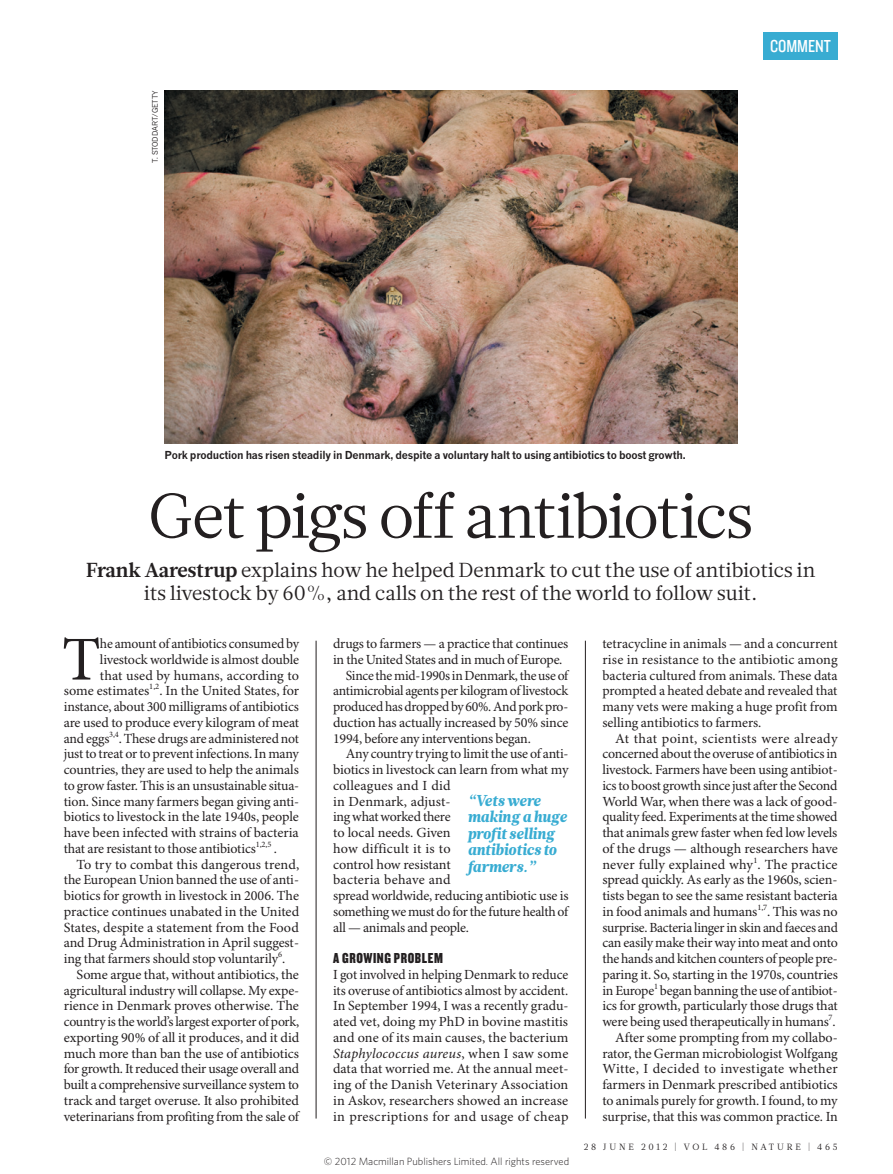
<style>
.page{position:relative;width:893px;height:1174px;background:#fff}
.page>*{position:absolute;margin:0;border:0;box-sizing:border-box;transform-origin:0 0}
.HEAD_42{font:63px "Glosa Math";letter-spacing:-.025em;color:#231f20}
.BODY_DROP_CAP{font:62.4px "Minion Pro";color:#231f20}
.INTRO{font:20.25px/23.7px "Glosa Math";color:#231f20;text-align:center}
.t1{font:18px "Knockout 29 Junior Ltweight";color:#fff}
.PULL_QUOTE{font:italic 900 15.75px/16.5px "Glosa Math";letter-spacing:-.005em;color:#38acd2;scale:.95 1}
.CROSSHEAD{font:15px "Knockout 69 Full Liteweight";letter-spacing:.04em;color:#231f20}
.BODY_INDENT{font:13.95px/15.8px "Minion Pro";letter-spacing:-.015em;color:#231f20;text-align:justify}
.BODY_1ST_PARA{font:13.95px/15.8px "Minion Pro";letter-spacing:.005em;color:#231f20;text-align:justify}
.BODY_DROP_CAP-2{font:13.95px "Minion Pro";letter-spacing:-.01em;color:#231f20}
.PIC_CAPTION{font:700 10.8px "News Gothic MTOT";letter-spacing:-.02em;color:#231f20}
.t2{font:300 10.5px "Whitney";color:#231f20}
.t3{font:9px "Glosa Math";letter-spacing:.3em;color:#231f20}
.PIC_CREDIT{font:7.5px "News Gothic MTOT";color:#231f20}
.s1{font-weight:700}
.s2{font-style:italic}
</style>
<div class="page">
<img style="left:164px;top:90px;width:573px;height:353px">
<div style="left:763px;top:32px;width:75px;height:27px;background:#38acd2"></div>
<hr style="left:585px;top:640px;width:1px;height:478px;background:#231f20">
<hr style="left:316px;top:640px;width:1px;height:478px;background:#231f20">
<p class="PIC_CREDIT" style="left:151px;top:163px;width:74px;rotate:-90deg">T. STODDART/GETTY</p>
<p class="t1" style="left:770px;top:34px;width:62px">COMMENT</p>
<p class="PIC_CAPTION" style="left:164px;top:448px;width:523px">Pork production has risen steadily in Denmark, despite a voluntary halt to using antibiotics to boost growth.</p>
<p class="HEAD_42" style="left:148px;top:474px;width:607px">Get pigs off antibiotics</p>
<p class="INTRO" style="left:86px;top:558px;width:730px"><span class="s1">Frank Aarestrup</span> explains how he helped Denmark to cut the use of antibiotics in its livestock by 60%, and calls on the rest of the world to follow suit.</p>
<p class="BODY_DROP_CAP" style="left:62px;top:622px;width:40px">T</p>
<p class="BODY_DROP_CAP-2" style="left:100px;top:635px;width:201px">he amount of antibiotics consumed by</p>
<p class="BODY_DROP_CAP-2" style="left:100px;top:651px;width:201px">livestock worldwide is almost double</p>
<p class="BODY_DROP_CAP-2" style="left:100px;top:666px;width:201px">that used by humans, according to</p>
<p class="BODY_DROP_CAP-2" style="left:64px;top:682px;width:237px">some estimates<sup>1,2</sup>. In the United States, for</p>
<p class="BODY_DROP_CAP-2" style="left:64px;top:698px;width:237px">instance, about 300 milligrams of antibiotics</p>
<p class="BODY_DROP_CAP-2" style="left:64px;top:714px;width:237px">are used to produce every kilogram of meat</p>
<p class="BODY_DROP_CAP-2" style="left:64px;top:729px;width:237px">and eggs<sup>3,4</sup>. These drugs are administered not</p>
<p class="BODY_DROP_CAP-2" style="left:64px;top:745px;width:237px">just to treat or to prevent infections. In many</p>
<p class="BODY_DROP_CAP-2" style="left:64px;top:761px;width:237px">countries, they are used to help the animals</p>
<p class="BODY_DROP_CAP-2" style="left:64px;top:777px;width:237px">to grow faster. This is an unsustainable situa-</p>
<p class="BODY_DROP_CAP-2" style="left:64px;top:792px;width:237px">tion. Since many farmers began giving anti-</p>
<p class="BODY_DROP_CAP-2" style="left:64px;top:808px;width:237px">biotics to livestock in the late 1940s, people</p>
<p class="BODY_DROP_CAP-2" style="left:64px;top:824px;width:237px">have been infected with strains of bacteria</p>
<p class="BODY_DROP_CAP-2" style="left:64px;top:840px;width:215px">that are resistant to those antibiotics<sup>1,2,5</sup> .</p>
<p class="BODY_INDENT" style="left:64px;top:857px;width:237px;text-indent:13px">To try to combat this dangerous trend, the European Union banned the use of anti&shy;biotics for growth in livestock in 2006. The practice continues unabated in the United States, despite a statement from the Food and Drug Administration in April suggest&shy;ing that farmers should stop voluntarily<sup>6</sup>.</p>
<p class="BODY_INDENT" style="left:64px;top:967px;width:237px;text-indent:13px">Some argue that, without antibiotics, the agricultural industry will collapse. My expe&shy;rience in Denmark proves otherwise. The country is the world’s largest exporter of pork, exporting 90% of all it produces, and it did much more than ban the use of antibiotics for growth. It reduced their usage overall and built a comprehensive surveillance system to track and target overuse. It also prohibited veterinarians from profiting from the sale of</p>
<p class="BODY_INDENT" style="left:333px;top:636px;width:237px">drugs to farmers — a practice that continues in the United States and in much of Europe.</p>
<p class="BODY_INDENT" style="left:333px;top:668px;width:237px;text-indent:13px">Since the mid-1990s in Denmark, the use of antimicrobial agents per kilogram of livestock produced has dropped by 60%. And pork pro&shy;duction has actually increased by 50% since 1994, before any interventions began.</p>
<p class="BODY_INDENT" style="left:333px;top:746px;width:237px;text-align:left;text-indent:13px">Any country trying to limit the use of anti&shy;biotics in livestock can learn from what my colleagues and I did<br>in Denmark, adjust-<br>ing what worked there<br>to local needs. Given<br>how difficult it is to<br>control how resistant<br>bacteria behave and<br>spread worldwide, reducing antibiotic use is something we must do for the future health of all — animals and people.</p>
<p class="CROSSHEAD" style="left:333px;top:948px;width:111px">A GROWING PROBLEM</p>
<p class="BODY_1ST_PARA" style="left:333px;top:967px;width:237px">I got involved in helping Denmark to reduce its overuse of antibiotics almost by accident.<br>In September 1994, I was a recently gradu&shy;ated vet, doing my PhD in bovine mastitis and one of its main causes, the bacterium <span class="s2">Staphylococcus aureus</span>, when I saw some data that worried me. At the annual meet&shy;ing of the Danish Veterinary Association in Askov, researchers showed an increase in prescriptions for and usage of cheap</p>
<p class="PULL_QUOTE" style="left:468px;top:792px;width:106px">“Vets were making a huge profit selling antibiotics to farmers.”</p>
<p class="t2" style="left:324px;top:1154px;width:247px">© 2012 Macmillan Publishers Limited. All rights reserved</p>
<p class="BODY_1ST_PARA" style="left:602px;top:636px;width:237px">tetracycline in animals — and a concurrent rise in resistance to the antibiotic among bacteria cultured from animals. These data prompted a heated debate and revealed that many vets were making a huge profit from selling antibiotics to farmers.</p>
<p class="BODY_INDENT" style="left:602px;top:731px;width:237px;text-indent:13px">At that point, scientists were already concerned about the overuse of antibiotics in livestock. Farmers have been using antibiot&shy;ics to boost growth since just after the Second World War, when there was a lack of good&shy;quality feed. Experiments at the time showed that animals grew faster when fed low levels of the drugs — although researchers have never fully explained why<sup>1</sup>. The practice spread quickly. As early as the 1960s, scien&shy;tists began to see the same resistant bacteria in food animals and humans<sup>1,7</sup>. This was no surprise. Bacteria linger in skin and faeces and can easily make their way into meat and onto the hands and kitchen counters of people pre&shy;paring it. So, starting in the 1970s, countries in Europe<sup>1</sup> began banning the use of antibiot&shy;ics for growth, particularly those drugs that were being used therapeutically in humans<sup>7</sup>.</p>
<p class="BODY_INDENT" style="left:602px;top:1030px;width:237px;text-indent:13px">After some prompting from my collabo&shy;rator, the German microbiologist Wolfgang Witte, I decided to investigate whether farmers in Denmark prescribed antibiotics to animals purely for growth. I found, to my surprise, that this was common practice. In</p>
<p class="t3" style="left:584px;top:1141px;width:255px">28 JUNE 2012 | VOL 486 | NATURE | 465</p>
</div>
